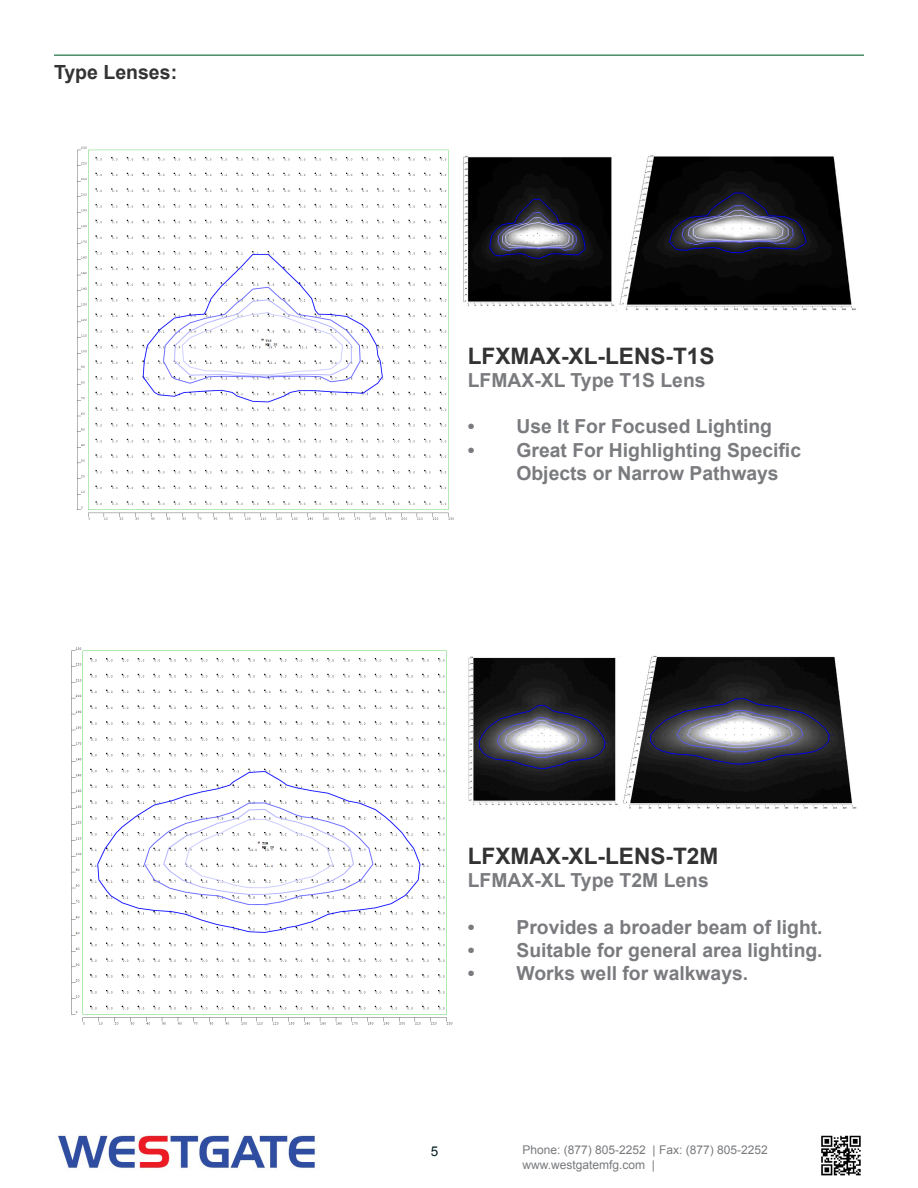
<style>
.page{position:relative;width:918px;height:1188px;background:#fff}
.page>*{position:absolute;margin:0;border:0;box-sizing:border-box;transform-origin:0 0}
.CONTENT_TEXT10{font:700 22.65px "Arial";color:#323332}
.t1{font:700 19.5px "Arial";color:#333}
.CONTENT_TEXT10-2{font:700 19.35px/23.2px "Arial";color:#7a7b7e}
.t2{font:13.5px "Arial";color:#072127}
.t3{font:12px "Arial";color:#787a7d}
</style>
<div class="page">
<hr style="left:54px;top:55px;width:810px;height:1px;background:#0d6736">
<img style="left:58px;top:1135px;width:257px;height:34px">
<img style="left:821px;top:1135px;width:40px;height:41px">
<img style="left:77px;top:146px;width:377px;height:374px">
<img style="left:463px;top:155px;width:393px;height:156px">
<img style="left:71px;top:647px;width:382px;height:378px">
<img style="left:468px;top:655px;width:389px;height:155px">
<p class="t1" style="left:54px;top:59px;width:125px">Type Lenses:</p>
<p class="CONTENT_TEXT10" style="left:468px;top:341px;width:248px">LFXMAX-XL-LENS-T1S</p>
<p class="CONTENT_TEXT10-2" style="left:468px;top:369px;width:239px">LFMAX-XL Type T1S Lens</p>
<p class="CONTENT_TEXT10-2" style="left:468px;top:416px;width:306px">• Use It For Focused Lighting</p>
<p class="CONTENT_TEXT10-2" style="left:516px;top:439px;width:286px;text-indent:-49px">• Great For Highlighting Specific<br>Objects or Narrow Pathways</p>
<p class="CONTENT_TEXT10" style="left:468px;top:841px;width:252px">LFXMAX-XL-LENS-T2M</p>
<p class="CONTENT_TEXT10-2" style="left:468px;top:870px;width:242px">LFMAX-XL Type T2M Lens</p>
<p class="CONTENT_TEXT10-2" style="left:468px;top:916px;width:356px">• Provides a broader beam of light.</p>
<p class="CONTENT_TEXT10-2" style="left:468px;top:939px;width:356px">• Suitable for general area lighting.</p>
<p class="CONTENT_TEXT10-2" style="left:468px;top:962px;width:282px">• Works well for walkways.</p>
<p class="t2" style="left:431px;top:1142px;width:9px">5</p>
<p class="t3" style="left:522px;top:1142px;width:247px">Phone: (877) 805-2252 | Fax: (877) 805-2252</p>
<p class="t3" style="left:522px;top:1157px;width:134px">www.westgatemfg.com |</p>
</div>
